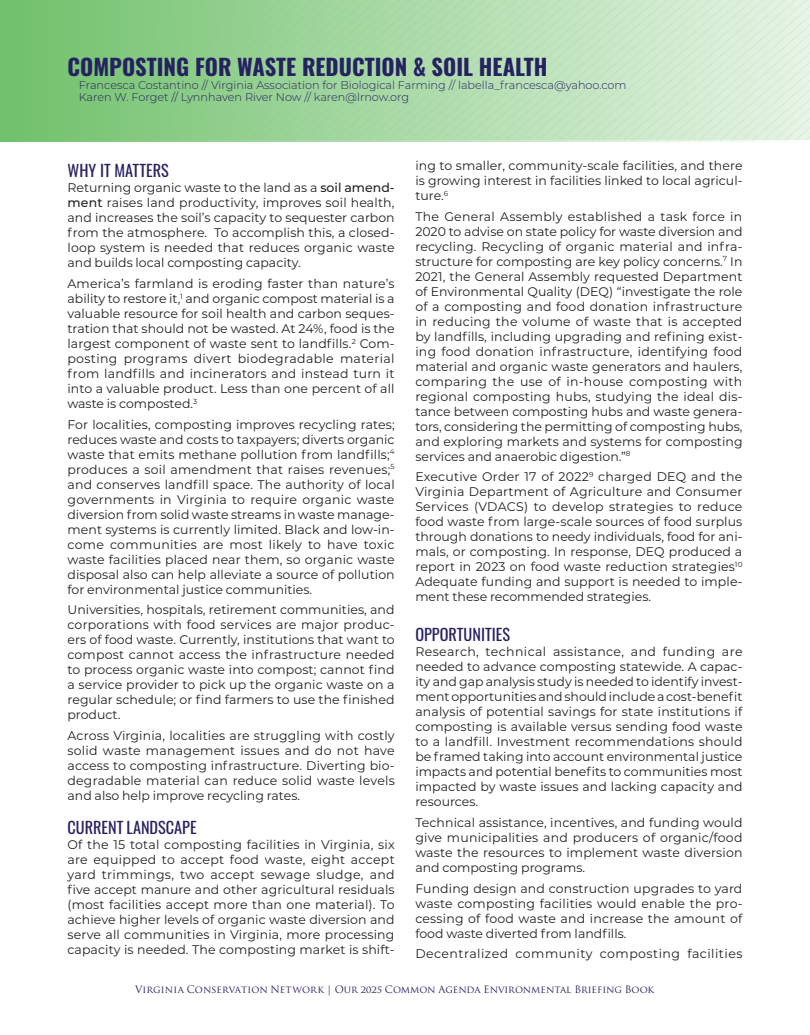
<style>
.page{position:relative;width:810px;height:1035px;background:#fff}
.page>*{position:absolute;margin:0;border:0;box-sizing:border-box;transform-origin:0 0}
.H3_-_Paper_Titles{font:700 22.5px "Oswald";color:#262262}
.t1{font:16.25px "Oswald";color:#252161}
.H5_-_Section_Heading{font:16.25px "Oswald";color:#262262}
.BB_COLUMNS{font:12.5px/15px "Montserrat";color:#231f20;text-align:justify}
.BB_COLUMNS-2{font:12.5px "Montserrat";letter-spacing:.04em;color:#231f20}
.H3_-_Paper_Titles-2{font:300 11.25px "Montserrat";color:#262262}
.t2{font:10px "Trajan Pro";color:#262262}
.s1{font-weight:500}
</style>
<div class="page">
<div style="left:0;top:0;width:810px;height:141px;background:linear-gradient(to right,#6fc06a,#e5f3e4)"></div>
<p class="H3_-_Paper_Titles" style="left:68px;top:55px;width:482px">COMPOSTING FOR WASTE REDUCTION &amp; SOIL HEALTH</p>
<p class="H3_-_Paper_Titles-2" style="left:79px;top:77px;width:549px">Francesca Costantino // Virginia Association for Biological Farming // labella_francesca@yahoo.com</p>
<p class="H3_-_Paper_Titles-2" style="left:79px;top:90px;width:332px">Karen W. Forget // Lynnhaven River Now // karen@lrnow.org</p>
<p class="H5_-_Section_Heading" style="left:68px;top:156px;width:103px">WHY IT MATTERS</p>
<p class="BB_COLUMNS" style="left:68px;top:180px;width:329px">Returning organic waste to the land as a <span class="s1">soil amend&shy;ment</span> raises land productivity, improves soil health, and increases the soil’s capacity to sequester carbon from the atmosphere. To accomplish this, a closed&shy;loop system is needed that reduces organic waste and builds local composting capacity.</p>
<p class="BB_COLUMNS" style="left:68px;top:276px;width:329px">America’s farmland is eroding faster than nature’s ability to restore it,<sup>1</sup> and organic compost material is a valuable resource for soil health and carbon seques&shy;tration that should not be wasted. At 24%, food is the largest component of waste sent to landfills.<sup>2</sup> Com&shy;posting programs divert biodegradable material from landfills and incinerators and instead turn it into a valuable product. Less than one percent of all waste is composted.<sup>3</sup></p>
<p class="BB_COLUMNS" style="left:68px;top:416px;width:329px">For localities, composting improves recycling rates; reduces waste and costs to taxpayers; diverts organic waste that emits methane pollution from landfills;<sup>4 </sup>produces a soil amendment that raises revenues;<sup>5 </sup>and conserves landfill space. The authority of local governments in Virginia to require organic waste diversion from solid waste streams in waste manage&shy;ment systems is currently limited. Black and low-in&shy;come communities are most likely to have toxic waste facilities placed near them, so organic waste disposal also can help alleviate a source of pollution for environmental justice communities.</p>
<p class="BB_COLUMNS" style="left:68px;top:602px;width:329px">Universities, hospitals, retirement communities, and corporations with food services are major produc&shy;ers of food waste. Currently, institutions that want to compost cannot access the infrastructure needed to process organic waste into compost; cannot find a service provider to pick up the organic waste on a regular schedule; or find farmers to use the finished product.</p>
<p class="BB_COLUMNS" style="left:68px;top:727px;width:329px">Across Virginia, localities are struggling with costly solid waste management issues and do not have access to composting infrastructure. Diverting bio&shy;degradable material can reduce solid waste levels and also help improve recycling rates.</p>
<p class="t1" style="left:68px;top:813px;width:131px">CURRENT LANDSCAPE</p>
<p class="BB_COLUMNS" style="left:68px;top:837px;width:329px">Of the 15 total composting facilities in Virginia, six are equipped to accept food waste, eight accept yard trimmings, two accept sewage sludge, and five accept manure and other agricultural residuals (most facilities accept more than one material). To achieve higher levels of organic waste diversion and serve all communities in Virginia, more processing capacity is needed. The composting market is shift-</p>
<p class="BB_COLUMNS" style="left:415px;top:158px;width:329px">ing to smaller, community-scale facilities, and there is growing interest in facilities linked to local agricul&shy;ture.<sup>6</sup></p>
<p class="BB_COLUMNS" style="left:415px;top:208px;width:329px">The General Assembly established a task force in 2020 to advise on state policy for waste diversion and recycling. Recycling of organic material and infra&shy;structure for composting are key policy concerns.<sup>7</sup> In 2021, the General Assembly requested Department of Environmental Quality (DEQ) “investigate the role of a composting and food donation infrastructure in reducing the volume of waste that is accepted by landfills, including upgrading and refining exist&shy;ing food donation infrastructure, identifying food material and organic waste generators and haulers, comparing the use of in-house composting with regional composting hubs, studying the ideal dis&shy;tance between composting hubs and waste genera&shy;tors, considering the permitting of composting hubs, and exploring markets and systems for composting services and anaerobic digestion.”<sup>8</sup></p>
<p class="BB_COLUMNS" style="left:415px;top:469px;width:329px">Executive Order 17 of 2022<sup>9</sup> charged DEQ and the Virginia Department of Agriculture and Consumer Services (VDACS) to develop strategies to reduce food waste from large-scale sources of food surplus through donations to needy individuals, food for ani&shy;mals, or composting. In response, DEQ produced a report in 2023 on food waste reduction strategies<sup>10<br></sup>Adequate funding and support is needed to imple&shy;ment these recommended strategies.</p>
<p class="t1" style="left:415px;top:620px;width:96px">OPPORTUNITIES</p>
<p class="BB_COLUMNS" style="left:415px;top:644px;width:329px">Research, technical assistance, and funding are needed to advance composting statewide. A capac&shy;ity and gap analysis study is needed to identify invest&shy;ment opportunities and should include a cost-benefit analysis of potential savings for state institutions if composting is available versus sending food waste to a landfill. Investment recommendations should be framed taking into account environmental justice impacts and potential benefits to communities most impacted by waste issues and lacking capacity and resources.</p>
<p class="BB_COLUMNS" style="left:415px;top:815px;width:329px">Technical assistance, incentives, and funding would give municipalities and producers of organic/food waste the resources to implement waste diversion and composting programs.</p>
<p class="BB_COLUMNS" style="left:415px;top:880px;width:329px">Funding design and construction upgrades to yard waste composting facilities would enable the pro&shy;cessing of food waste and increase the amount of food waste diverted from landfills.</p>
<p class="BB_COLUMNS-2" style="left:415px;top:945px;width:329px">Decentralized community composting facilities</p>
<p class="t2" style="left:135px;top:983px;width:521px">Virginia Conservation Network | Our 2025 Common Agenda Environmental Briefing Book</p>
</div>
